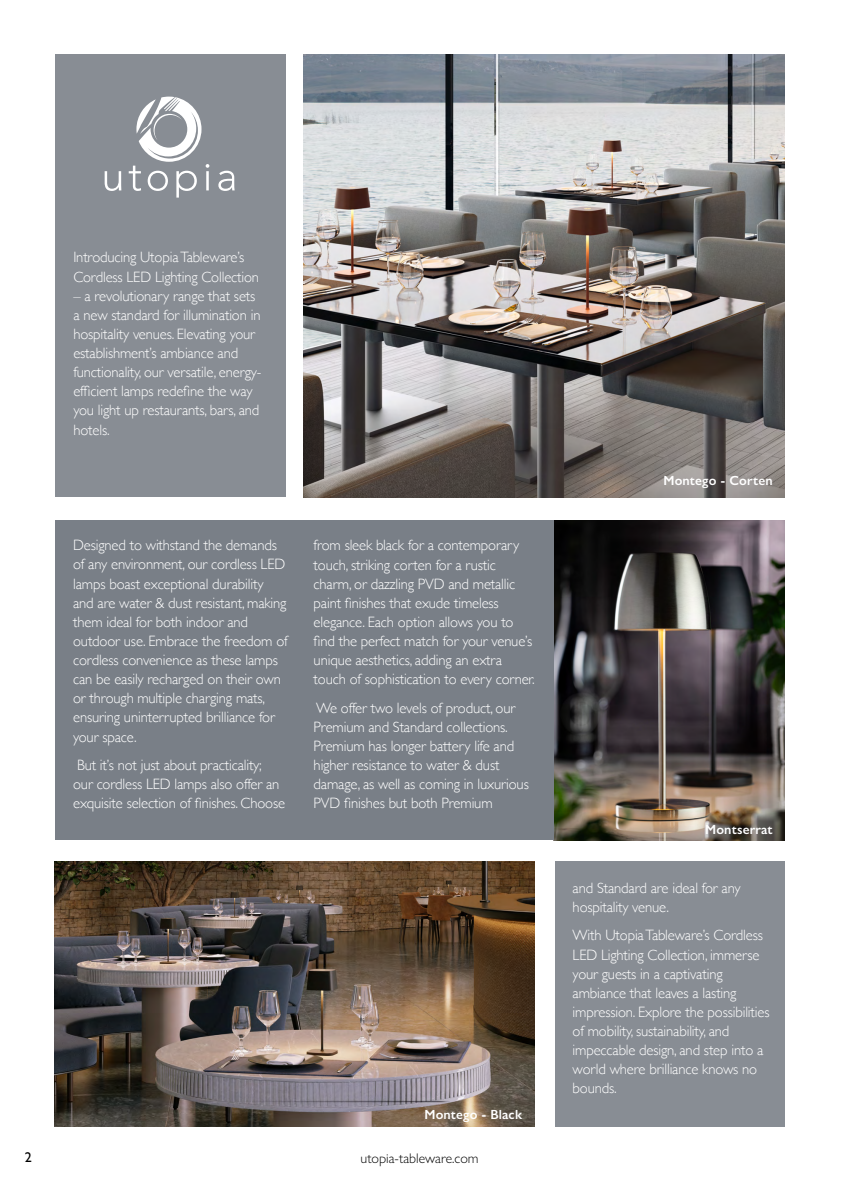
<style>
.page{position:relative;width:854px;height:1181px;background:#fff}
.page>*{position:absolute;margin:0;border:0;box-sizing:border-box;transform-origin:0 0}
.t1{font:300 15.05px/19.1px "Gill Sans";letter-spacing:-.01em;color:#fff}
.t2{font:300 14px "Gill Sans Nova";color:#000}
.t3{font:14px "Gill Sans";color:#000}
.t4{font:600 13.3px "Gill Sans Nova";letter-spacing:.01em;color:#fff}
</style>
<div class="page">
<div style="left:554px;top:861px;width:230px;height:265px;background:#888d94"></div>
<img style="left:304px;top:55px;width:480px;height:442px">
<img style="left:54px;top:861px;width:480px;height:265px">
<div style="left:55px;top:55px;width:231px;height:442px;background:#888d94"></div>
<img style="left:553px;top:521px;width:231px;height:319px">
<div style="left:55px;top:521px;width:498px;height:319px;background:#797f87"></div>
<svg style="left:105px;top:171px;width:16px;height:20px"></svg>
<svg style="left:129px;top:97px;width:80px;height:101px"></svg>
<svg style="left:218px;top:171px;width:16px;height:20px"></svg>
<p class="t1" style="left:73px;top:247px;width:187px">Introducing Utopia Tableware’s<br>Cordless LED Lighting Collection</p>
<p class="t1" style="left:73px;top:285px;width:189px">– a revolutionary range that sets a new standard for illumination in hospitality venues. Elevating your establishment’s ambiance and functionality, our versatile, energy&shy;efficient lamps redefine the way you light up restaurants, bars, and hotels.</p>
<p class="t1" style="left:73px;top:535px;width:216px">Designed to withstand the demands of any environment, our cordless LED lamps boast exceptional durability and are water &amp; dust resistant, making them ideal for both indoor and outdoor use. Embrace the freedom of cordless convenience as these lamps can be easily recharged on their own or through multiple charging mats, ensuring uninterrupted brilliance for your space.</p>
<p class="t1" style="left:73px;top:755px;width:213px">But it’s not just about practicality;<br>our cordless LED lamps also offer an exquisite selection of finishes. Choose</p>
<p class="t1" style="left:313px;top:535px;width:222px">from sleek black for a contemporary touch, striking corten for a rustic charm, or dazzling PVD and metallic paint finishes that exude timeless elegance. Each option allows you to find the perfect match for your venue’s unique aesthetics, adding an extra touch of sophistication to every corner.</p>
<p class="t1" style="left:313px;top:697px;width:217px">We offer two levels of product, our Premium and Standard collections.<br>Premium has longer battery life and higher resistance to water &amp; dust damage, as well as coming in luxurious PVD finishes but both Premium</p>
<p class="t4" style="left:424px;top:1106px;width:99px">Montego - Black</p>
<p class="t3" style="left:25px;top:1149px;width:8px">2</p>
<p class="t2" style="left:360px;top:1149px;width:120px">utopia-tableware.com</p>
<p class="t4" style="left:663px;top:473px;width:111px">Montego - Corten</p>
<p class="t4" style="left:705px;top:821px;width:69px">Montserrat</p>
<p class="t1" style="left:572px;top:877px;width:169px">and Standard are ideal for any hospitality venue.</p>
<p class="t1" style="left:572px;top:925px;width:198px">With Utopia Tableware’s Cordless<br>LED Lighting Collection, immerse your guests in a captivating ambiance that leaves a lasting impression. Explore the possibilities of mobility, sustainability, and impeccable design, and step into a world where brilliance knows no bounds.</p>
</div>
